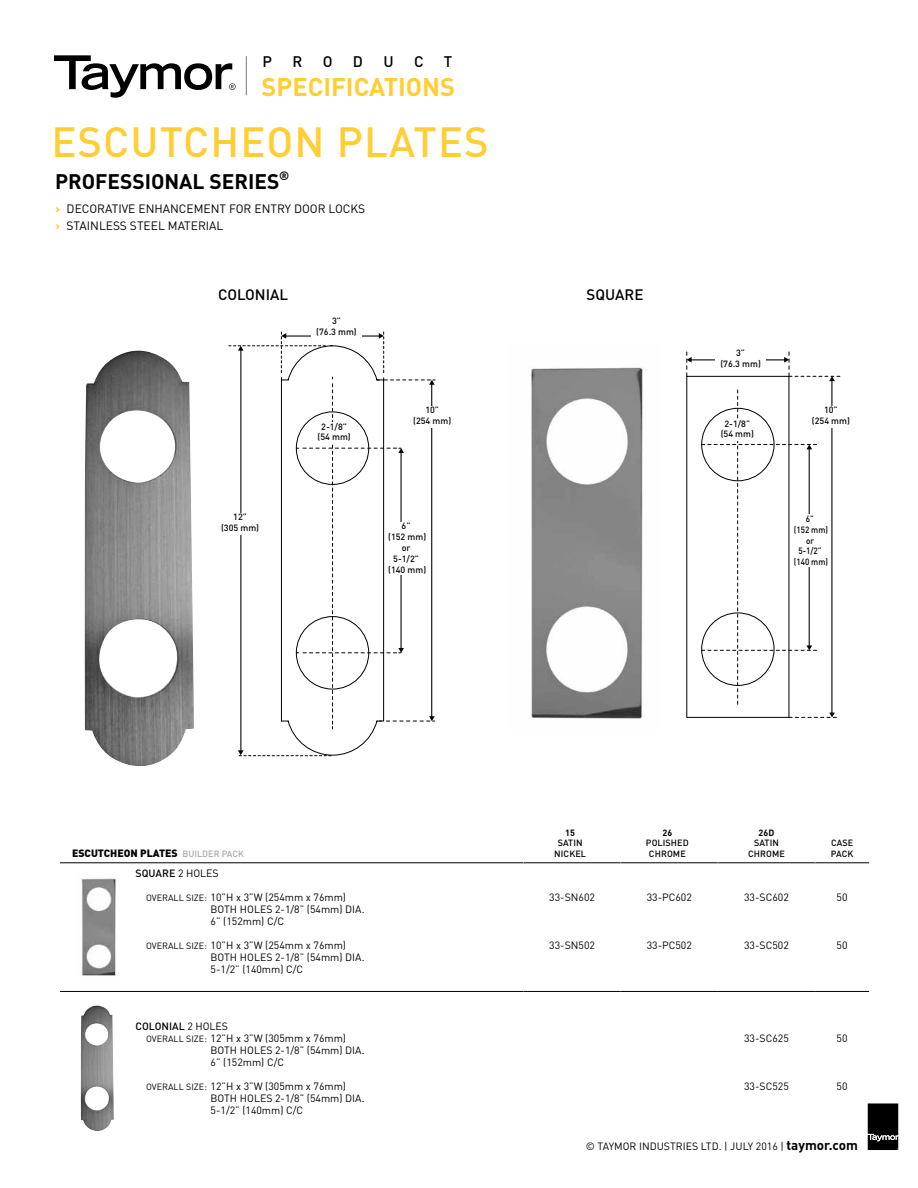
<style>
.page{position:relative;width:918px;height:1188px;background:#fff}
.page>*{position:absolute;margin:0;border:0;box-sizing:border-box;transform-origin:0 0}
.t1{font:500 41.7px "DIN";letter-spacing:.025em;color:#ffce35}
.t2{font:700 25.2px "DIN";color:#ffce35}
.t3{font:700 20.85px "DIN";color:#000}
.t4{font:500 15.15px "DIN";color:#000}
.t5{font:500 15px "DIN";color:#000}
.t6{font:12px/16.5px "DIN";color:#000}
.t7{font:10.5px/12px "DIN";color:#000}
.t8{font:900 10.5px "DIN";color:#000}
.t9{font:500 10.5px "DIN";color:#000}
.t10{font:500 9px/10.8px "DIN";color:#000;text-align:center}
.t11{font:500 9px/10.8px "DIN";color:#000;text-align:center;scale:.9 1}
.t12{font:700 9px "DIN";letter-spacing:.01em;color:#000}
.s1{font-weight:700;color:#ffc425}
.s2{font-weight:500;font-size:9px;color:#a7a9ac}
.s3{font-weight:400}
.s4{font-size:9px}
.s5{font-weight:700;font-size:13.5px}
</style>
<div class="page">
<svg style="left:686px;top:352px;width:154px;height:366px"></svg>
<svg style="left:229px;top:332px;width:206px;height:424px"></svg>
<img style="left:531px;top:367px;width:113px;height:352px">
<img style="left:84px;top:350px;width:110px;height:417px">
<svg style="left:867px;top:1103px;width:31px;height:47px"></svg>
<svg style="left:54px;top:55px;width:182px;height:43px"></svg>
<hr style="left:246px;top:56px;width:1px;height:39px;background:#797d82">
<hr style="left:60px;top:862px;width:464px;height:1px;background:#000">
<hr style="left:524px;top:862px;width:97px;height:1px;background:#000">
<hr style="left:621px;top:862px;width:97px;height:1px;background:#000">
<hr style="left:718px;top:862px;width:97px;height:1px;background:#000">
<hr style="left:815px;top:862px;width:54px;height:1px;background:#000">
<hr style="left:60px;top:991px;width:464px;height:1px;background:#000">
<hr style="left:524px;top:991px;width:97px;height:1px;background:#000">
<hr style="left:621px;top:991px;width:97px;height:1px;background:#000">
<hr style="left:718px;top:991px;width:97px;height:1px;background:#000">
<hr style="left:815px;top:991px;width:54px;height:1px;background:#000">
<img style="left:81px;top:1005px;width:33px;height:126px">
<img style="left:81px;top:878px;width:35px;height:98px">
<div style="left:311px;top:317px;width:51px;height:23px;background:#fff"></div>
<div style="left:385px;top:522px;width:42px;height:52px;background:#fff"></div>
<div style="left:411px;top:406px;width:42px;height:22px;background:#fff"></div>
<div style="left:313px;top:422px;width:42px;height:22px;background:#fff"></div>
<div style="left:716px;top:419px;width:42px;height:22px;background:#fff"></div>
<div style="left:810px;top:406px;width:42px;height:22px;background:#fff"></div>
<div style="left:791px;top:514px;width:38px;height:53px;background:#fff"></div>
<div style="left:219px;top:513px;width:42px;height:22px;background:#fff"></div>
<div style="left:716px;top:348px;width:50px;height:23px;background:#fff"></div>
<h3 class="t4" style="left:263px;top:51px;width:11px">P</h3>
<h3 class="t4" style="left:292px;top:51px;width:11px">R</h3>
<h3 class="t4" style="left:323px;top:51px;width:11px">O</h3>
<h3 class="t4" style="left:353px;top:51px;width:12px">D</h3>
<h3 class="t4" style="left:383px;top:51px;width:12px">U</h3>
<h3 class="t4" style="left:414px;top:51px;width:11px">C</h3>
<h3 class="t4" style="left:444px;top:51px;width:10px">T</h3>
<h2 class="t2" style="left:262px;top:70px;width:195px">SPECIFICATIONS</h2>
<h1 class="t1" style="left:51px;top:115px;width:439px">ESCUTCHEON PLATES</h1>
<h3 class="t3" style="left:55px;top:167px;width:236px">PROFESSIONAL SERIES<sup>®</sup></h3>
<p class="t6" style="left:56px;top:201px;width:311px"><span class="s1">›</span> DECORATIVE ENHANCEMENT FOR ENTRY DOOR LOCKS <span class="s1">›</span> STAINLESS STEEL MATERIAL</p>
<h3 class="t5" style="left:218px;top:285px;width:72px">COLONIAL</h3>
<h3 class="t5" style="left:586px;top:285px;width:58px">SQUARE</h3>
<p class="t10" style="left:221px;top:511px;width:40px">12”<br>(305 mm)</p>
<p class="t10" style="left:316px;top:315px;width:42px">3”<br>(76.3 mm)</p>
<p class="t10" style="left:720px;top:347px;width:42px">3”<br>(76.3 mm)</p>
<p class="t10" style="left:413px;top:404px;width:40px">10”<br>(254 mm)</p>
<p class="t10" style="left:318px;top:421px;width:35px">2-1/8” (54 mm)</p>
<p class="t10" style="left:721px;top:418px;width:35px">2-1/8” (54 mm)</p>
<p class="t10" style="left:388px;top:520px;width:40px">6”<br>(152 mm) or<br>5-1/2” (140 mm)</p>
<p class="t10" style="left:812px;top:404px;width:40px">10”<br>(254 mm)</p>
<p class="t11" style="left:794px;top:513px;width:40px">6”<br>(152 mm) or<br>5-1/2” (140 mm)</p>
<p class="t8" style="left:72px;top:846px;width:174px">ESCUTCHEON PLATES <span class="s2">BUILDER PACK</span></p>
<p class="t12" style="left:565px;top:827px;width:11px">15</p>
<p class="t10" style="left:554px;top:837px;width:33px">SATIN<br>NICKEL</p>
<p class="t12" style="left:662px;top:827px;width:11px">26</p>
<p class="t10" style="left:646px;top:837px;width:44px">POLISHED<br>CHROME</p>
<p class="t12" style="left:759px;top:827px;width:17px">26D</p>
<p class="t10" style="left:748px;top:838px;width:38px">SATIN<br>CHROME</p>
<p class="t10" style="left:831px;top:838px;width:24px;text-align:left">CASE<br>PACK</p>
<p class="t9" style="left:136px;top:867px;width:85px">SQUARE <span class="s3">2 HOLES</span></p>
<p class="t7" style="left:211px;top:891px;width:155px;text-indent:-64px"><span class="s4">OVERALL SIZE:</span> 10”H x 3”W (254mm x 76mm)<br>BOTH HOLES 2-1/8” (54mm) DIA.<br>6” (152mm) C/C</p>
<p class="t7" style="left:211px;top:939px;width:155px;text-indent:-64px"><span class="s4">OVERALL SIZE:</span> 10”H x 3”W (254mm x 76mm)<br>BOTH HOLES 2-1/8” (54mm) DIA.<br>5-1/2” (140mm) C/C</p>
<p class="t9" style="left:136px;top:1019px;width:94px">COLONIAL <span class="s3">2 HOLES</span></p>
<p class="t7" style="left:146px;top:1032px;width:202px"><span class="s4">OVERALL SIZE:</span> 12”H x 3”W (305mm x 76mm)</p>
<p class="t7" style="left:211px;top:1044px;width:155px">BOTH HOLES 2-1/8” (54mm) DIA.</p>
<p class="t7" style="left:211px;top:1056px;width:75px">6” (152mm) C/C</p>
<p class="t7" style="left:211px;top:1080px;width:155px;text-indent:-64px"><span class="s4">OVERALL SIZE:</span> 12”H x 3”W (305mm x 76mm)<br>BOTH HOLES 2-1/8” (54mm) DIA.<br>5-1/2” (140mm) C/C</p>
<p class="t7" style="left:549px;top:891px;width:47px">33-SN602</p>
<p class="t7" style="left:549px;top:939px;width:47px">33-SN502</p>
<p class="t7" style="left:647px;top:891px;width:47px">33-PC602</p>
<p class="t7" style="left:647px;top:939px;width:47px">33-PC502</p>
<p class="t7" style="left:744px;top:891px;width:46px">33-SC602</p>
<p class="t7" style="left:837px;top:891px;width:12px">50</p>
<p class="t7" style="left:744px;top:939px;width:46px">33-SC502</p>
<p class="t7" style="left:837px;top:939px;width:12px">50</p>
<p class="t7" style="left:744px;top:1032px;width:46px">33-SC625</p>
<p class="t7" style="left:837px;top:1032px;width:12px">50</p>
<p class="t7" style="left:744px;top:1080px;width:46px">33-SC525</p>
<p class="t7" style="left:837px;top:1080px;width:12px">50</p>
<p class="t7" style="left:586px;top:1140px;width:274px">© TAYMOR INDUSTRIES LTD. | JULY 2016 | <span class="s5">taymor.com</span></p>
</div>
